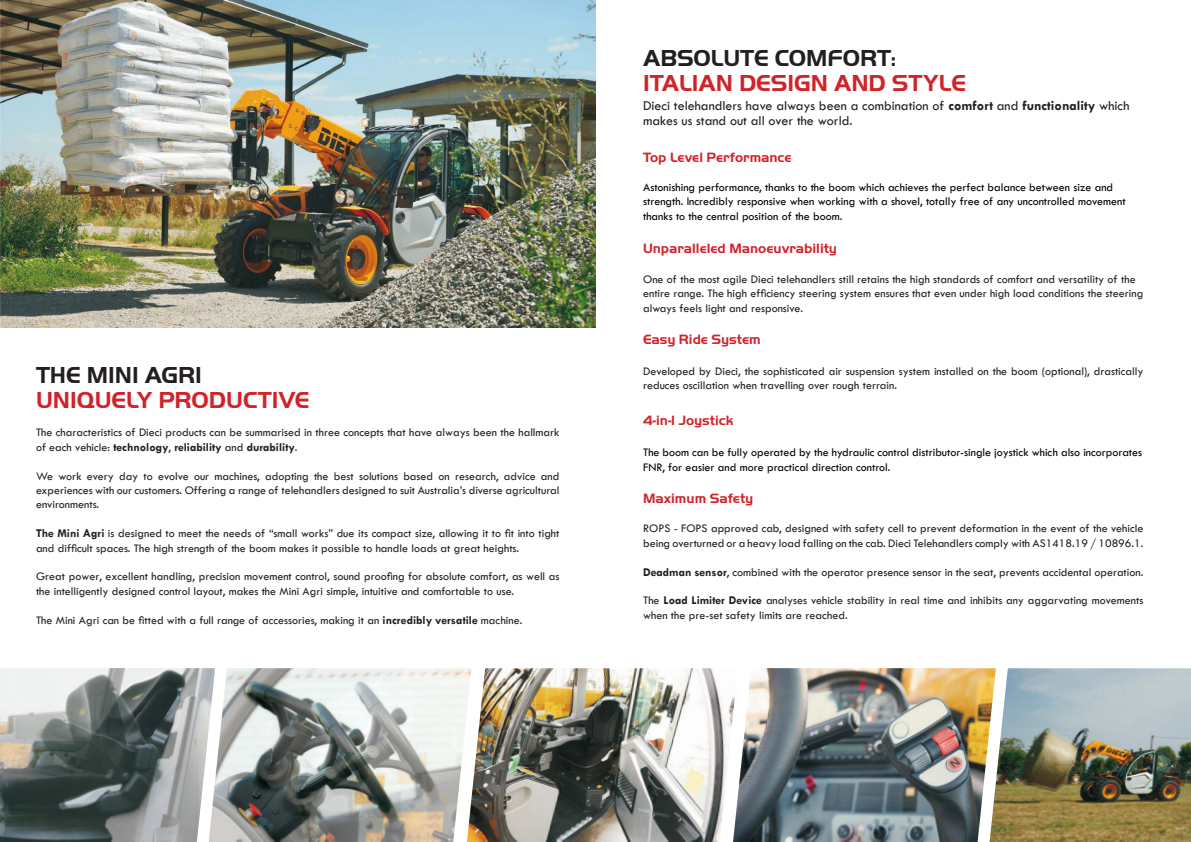
<style>
.page{position:relative;width:1191px;height:842px;background:#fff}
.page>*{position:absolute;margin:0;border:0;box-sizing:border-box;transform-origin:0 0}
.t1{font:700 24px "Handel Got D";color:#d1232a}
.t2{font:700 24px "Handel Got D";color:#231f20}
.t3{font:14px/15px "Tw Cen";color:#231f20}
.t4{font:700 14px "Handel Got D";color:#d1232a}
.t5{font:12px/14.4px "Tw Cen";color:#231f20}
.t6{font:12px/14.4px "Tw Cen";color:#000}
.s1{font-weight:700}
</style>
<div class="page">
<img style="left:0;top:668px;width:209px;height:174px">
<img style="left:209px;top:668px;width:258px;height:174px">
<img style="left:467px;top:668px;width:266px;height:174px">
<img style="left:733px;top:668px;width:256px;height:174px">
<img style="left:989px;top:668px;width:202px;height:174px">
<img style="left:0;top:0;width:595px;height:328px">
<p class="t2" style="left:36px;top:361px;width:167px">THE MINI AGRI</p>
<p class="t1" style="left:36px;top:386px;width:275px">UNIQUELY PRODUCTIVE</p>
<p class="t5" style="left:36px;top:425px;width:525px">The characteristics of Dieci products can be summarised in three concepts that have always been the hallmark of each vehicle: <span class="s1">technology</span>, <span class="s1">reliability</span> and <span class="s1">durability</span>.</p>
<p class="t5" style="left:36px;top:468px;width:525px;text-align:justify">We work every day to evolve our machines, adopting the best solutions based on research, advice and experiences with our customers. Offering a range of telehandlers designed to suit Australia’s diverse agricultural environments.</p>
<p class="t5" style="left:36px;top:526px;width:525px"><span class="s1">The Mini Agri</span> is designed to meet the needs of “small works” due its compact size, allowing it to fit into tight and difficult spaces. The high strength of the boom makes it possible to handle loads at great heights.</p>
<p class="t5" style="left:36px;top:569px;width:525px">Great power, excellent handling, precision movement control, sound proofing for absolute comfort, as well as the intelligently designed control layout, makes the Mini Agri simple, intuitive and comfortable to use.</p>
<p class="t5" style="left:36px;top:612px;width:488px">The Mini Agri can be fitted with a full range of accessories, making it an <span class="s1">incredibly versatile</span> machine.</p>
<p class="t2" style="left:643px;top:44px;width:254px">ABSOLUTE COMFORT:</p>
<p class="t1" style="left:643px;top:69px;width:325px">ITALIAN DESIGN AND STYLE</p>
<p class="t3" style="left:643px;top:98px;width:488px">Dieci telehandlers have always been a combination of <span class="s1">comfort</span> and <span class="s1">functionality</span> which makes us stand out all over the world.</p>
<p class="t4" style="left:643px;top:150px;width:150px">Top Level Performance</p>
<p class="t6" style="left:643px;top:180px;width:484px">Astonishing performance, thanks to the boom which achieves the perfect balance between size and strength. Incredibly responsive when working with a shovel, totally free of any uncontrolled movement thanks to the central position of the boom.</p>
<p class="t4" style="left:643px;top:240px;width:195px">Unparalleled Manoeuvrability</p>
<p class="t5" style="left:643px;top:272px;width:502px">One of the most agile Dieci telehandlers still retains the high standards of comfort and versatility of the entire range. The high efficiency steering system ensures that even under high load conditions the steering always feels light and responsive.</p>
<p class="t4" style="left:643px;top:331px;width:119px">Easy Ride System</p>
<p class="t5" style="left:643px;top:364px;width:502px">Developed by Dieci, the sophisticated air suspension system installed on the boom (optional), drastically reduces oscillation when travelling over rough terrain.</p>
<p class="t4" style="left:643px;top:413px;width:92px">4-in-1 Joystick</p>
<p class="t6" style="left:643px;top:445px;width:500px">The boom can be fully operated by the hydraulic control distributor-single joystick which also incorporates<br>FNR, for easier and more practical direction control.</p>
<p class="t4" style="left:643px;top:491px;width:112px">Maximum Safety</p>
<p class="t5" style="left:643px;top:521px;width:502px">ROPS - FOPS approved cab, designed with safety cell to prevent deformation in the event of the vehicle being overturned or a heavy load falling on the cab. Dieci Telehandlers comply with AS1418.19 / 10896.1.</p>
<p class="t5" style="left:643px;top:564px;width:502px"><span class="s1">Deadman sensor</span>, combined with the operator presence sensor in the seat, prevents accidental operation.</p>
<p class="t5" style="left:643px;top:593px;width:502px">The <span class="s1">Load Limiter Device</span> analyses vehicle stability in real time and inhibits any aggarvating movements when the pre-set safety limits are reached.</p>
</div>
